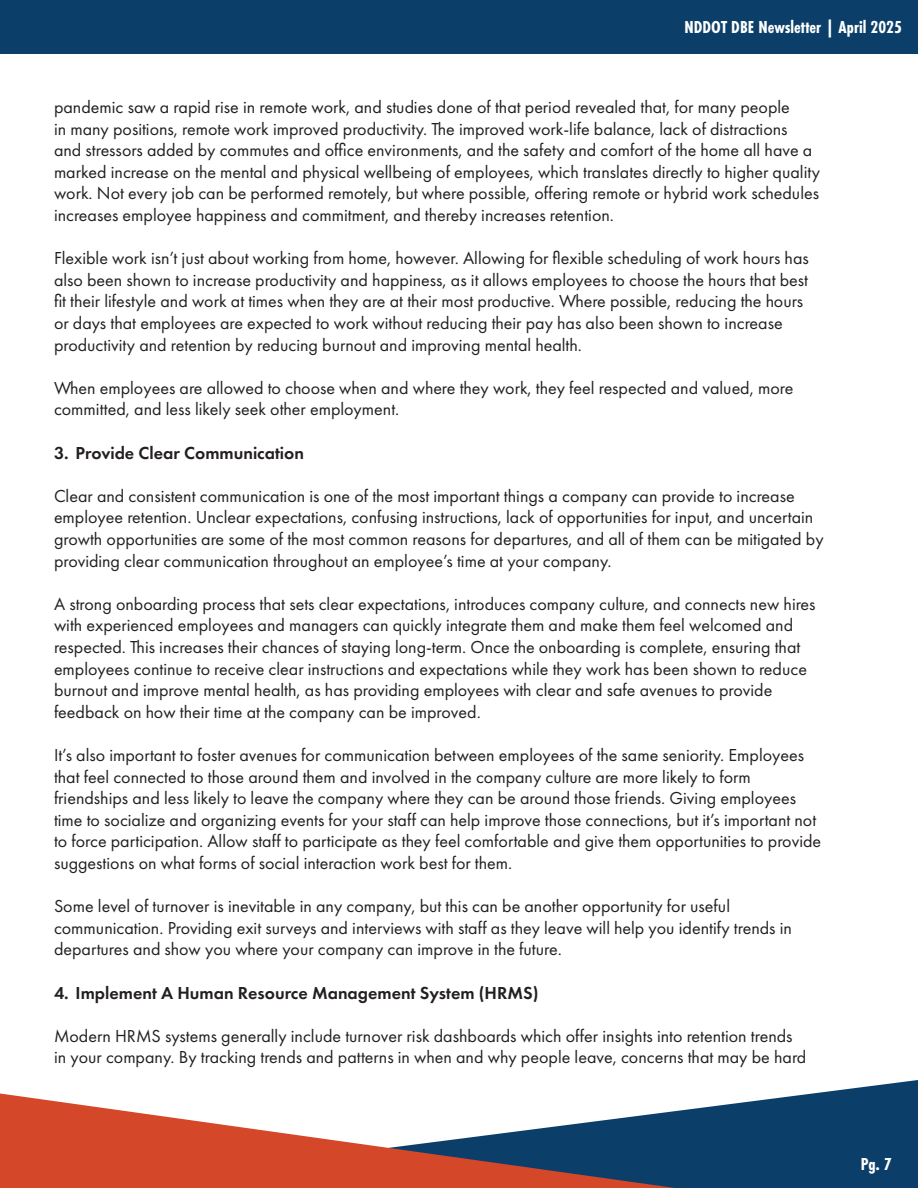
<style>
.page{position:relative;width:918px;height:1188px;background:#fff}
.page>*{position:absolute;margin:0;border:0;box-sizing:border-box;transform-origin:0 0}
.Paragraph_Copy{font:18px/21.6px "Futura PT";color:#231f20}
.Numbered_Headings{font:600 18px "Futura PT";color:#231f20}
.t1{font:700 18px "Futura PT Cond";color:#fff}
</style>
<div class="page">
<svg style="left:675px;top:1080px;width:243px;height:108px;background:#2e5a7e"></svg>
<svg style="left:0;top:1094px;width:675px;height:94px;fill:#d44728"></svg>
<div style="left:0;top:1px;width:918px;height:53px;background:#0b3f69"></div>
<p class="t1" style="left:684px;top:17px;width:219px">NDDOT DBE Newsletter | April 2025</p>
<p class="Paragraph_Copy" style="left:54px;top:96px;width:768px">pandemic saw a rapid rise in remote work, and studies done of that period revealed that, for many people<br>in many positions, remote work improved productivity. The improved work-life balance, lack of distractions<br>and stressors added by commutes and office environments, and the safety and comfort of the home all have a marked increase on the mental and physical wellbeing of employees, which translates directly to higher quality work. Not every job can be performed remotely, but where possible, offering remote or hybrid work schedules increases employee happiness and commitment, and thereby increases retention.</p>
<p class="Paragraph_Copy" style="left:54px;top:247px;width:756px">Flexible work isn’t just about working from home, however. Allowing for flexible scheduling of work hours has also been shown to increase productivity and happiness, as it allows employees to choose the hours that best fit their lifestyle and work at times when they are at their most productive. Where possible, reducing the hours or days that employees are expected to work without reducing their pay has also been shown to increase productivity and retention by reducing burnout and improving mental health.</p>
<p class="Paragraph_Copy" style="left:54px;top:377px;width:741px">When employees are allowed to choose when and where they work, they feel respected and valued, more committed, and less likely seek other employment.</p>
<p class="Numbered_Headings" style="left:54px;top:441px;width:252px">3. Provide Clear Communication</p>
<p class="Paragraph_Copy" style="left:54px;top:485px;width:771px">Clear and consistent communication is one of the most important things a company can provide to increase employee retention. Unclear expectations, confusing instructions, lack of opportunities for input, and uncertain growth opportunities are some of the most common reasons for departures, and all of them can be mitigated by providing clear communication throughout an employee’s time at your company.</p>
<p class="Paragraph_Copy" style="left:54px;top:593px;width:763px">A strong onboarding process that sets clear expectations, introduces company culture, and connects new hires with experienced employees and managers can quickly integrate them and make them feel welcomed and respected. This increases their chances of staying long-term. Once the onboarding is complete, ensuring that employees continue to receive clear instructions and expectations while they work has been shown to reduce burnout and improve mental health, as has providing employees with clear and safe avenues to provide feedback on how their time at the company can be improved.</p>
<p class="Paragraph_Copy" style="left:54px;top:744px;width:769px">It’s also important to foster avenues for communication between employees of the same seniority. Employees that feel connected to those around them and involved in the company culture are more likely to form friendships and less likely to leave the company where they can be around those friends. Giving employees time to socialize and organizing events for your staff can help improve those connections, but it’s important not to force participation. Allow staff to participate as they feel comfortable and give them opportunities to provide suggestions on what forms of social interaction work best for them.</p>
<p class="Paragraph_Copy" style="left:54px;top:895px;width:740px">Some level of turnover is inevitable in any company, but this can be another opportunity for useful communication. Providing exit surveys and interviews with staff as they leave will help you identify trends in departures and show you where your company can improve in the future.</p>
<p class="Numbered_Headings" style="left:54px;top:981px;width:486px">4. Implement A Human Resource Management System (HRMS)</p>
<p class="Paragraph_Copy" style="left:54px;top:1025px;width:754px">Modern HRMS systems generally include turnover risk dashboards which offer insights into retention trends in your company. By tracking trends and patterns in when and why people leave, concerns that may be hard</p>
<p class="t1" style="left:861px;top:1154px;width:33px">Pg. 7</p>
</div>
